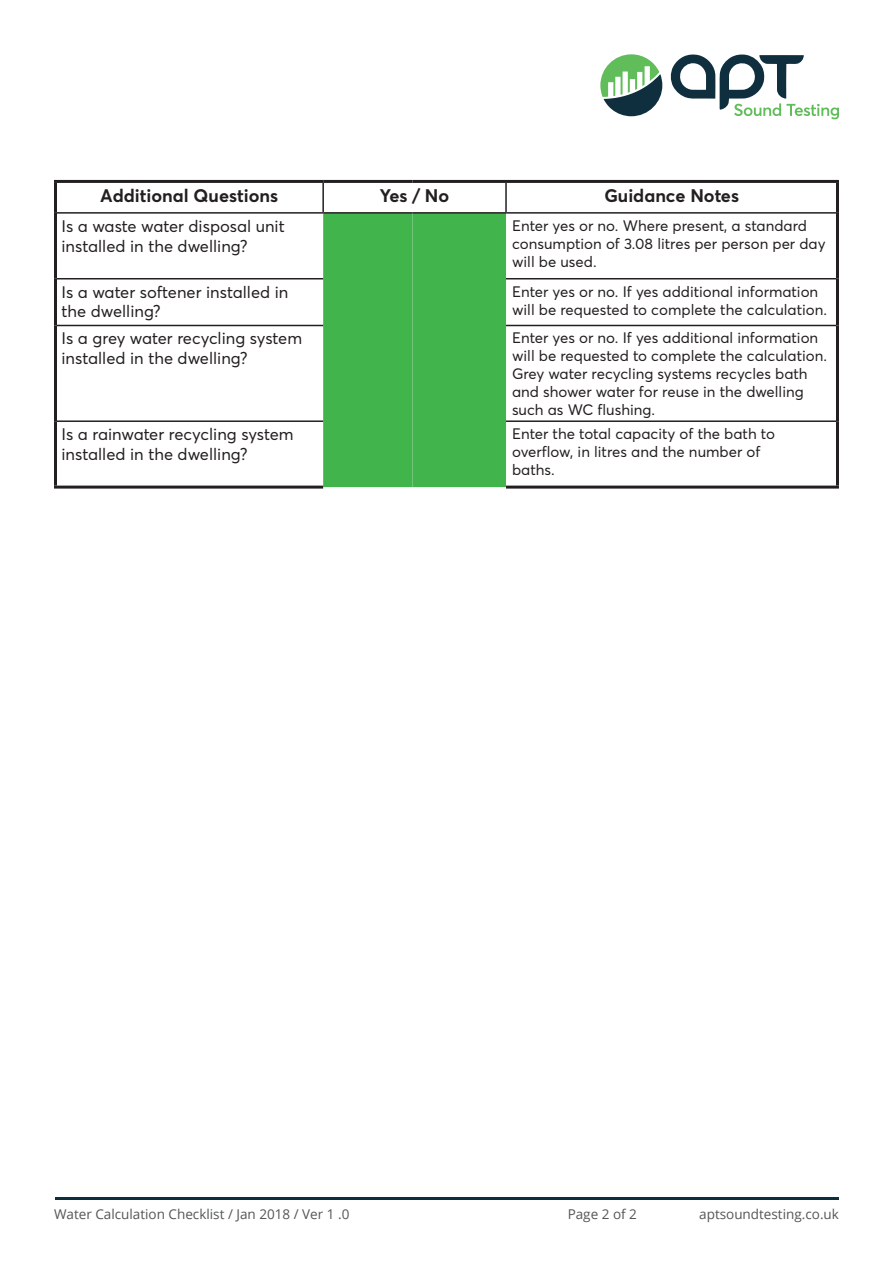
<style>
.page{position:relative;width:893px;height:1263px;background:#fff}
.page>*{position:absolute;margin:0;border:0;box-sizing:border-box;transform-origin:0 0}
.t1{font:700 18px "Averta";color:#231f20}
.t2{font:16.5px/19.8px "Averta";color:#231f20}
.t3{font:15px/18px "Averta";color:#231f20}
.t4{font:13.5px "Open Sans";color:#545555}
</style>
<div class="page">
<svg style="left:600px;top:54px;width:62px;height:62px"></svg>
<svg style="left:670px;top:54px;width:169px;height:65px"></svg>
<hr style="left:55px;top:1197px;width:783px;height:2px;background:#0e2e3e">
<div style="left:323px;top:214px;width:183px;height:273px;background:#42b44c"></div>
<hr style="left:54px;top:180px;width:269px;height:3px;background:#231f20">
<hr style="left:54px;top:183px;width:3px;height:30px;background:#231f20">
<hr style="left:323px;top:180px;width:89px;height:3px;background:#231f20">
<hr style="left:412px;top:180px;width:94px;height:3px;background:#231f20">
<hr style="left:506px;top:180px;width:333px;height:3px;background:#231f20">
<hr style="left:836px;top:183px;width:3px;height:30px;background:#231f20">
<hr style="left:54px;top:213px;width:3px;height:66px;background:#231f20">
<hr style="left:836px;top:213px;width:3px;height:66px;background:#231f20">
<hr style="left:54px;top:279px;width:3px;height:46px;background:#231f20">
<hr style="left:836px;top:279px;width:3px;height:46px;background:#231f20">
<hr style="left:54px;top:325px;width:3px;height:96px;background:#231f20">
<hr style="left:836px;top:325px;width:3px;height:96px;background:#231f20">
<hr style="left:54px;top:421px;width:3px;height:65px;background:#231f20">
<hr style="left:836px;top:421px;width:3px;height:65px;background:#231f20">
<hr style="left:54px;top:486px;width:269px;height:3px;background:#231f20">
<hr style="left:506px;top:486px;width:333px;height:3px;background:#231f20">
<hr style="left:322px;top:183px;width:2px;height:29px;background:#231f20">
<hr style="left:505px;top:183px;width:2px;height:29px;background:#231f20">
<hr style="left:57px;top:212px;width:266px;height:2px;background:#231f20">
<hr style="left:323px;top:212px;width:89px;height:2px;background:#231f20">
<hr style="left:412px;top:212px;width:94px;height:2px;background:#231f20">
<hr style="left:506px;top:212px;width:330px;height:2px;background:#231f20">
<hr style="left:57px;top:278px;width:266px;height:1px;background:#231f20">
<hr style="left:506px;top:278px;width:330px;height:1px;background:#231f20">
<hr style="left:57px;top:325px;width:266px;height:1px;background:#231f20">
<hr style="left:506px;top:325px;width:330px;height:1px;background:#231f20">
<hr style="left:57px;top:420px;width:266px;height:2px;background:#231f20">
<hr style="left:506px;top:420px;width:330px;height:2px;background:#231f20">
<p class="t1" style="left:100px;top:184px;width:179px">Additional Questions</p>
<p class="t1" style="left:380px;top:184px;width:71px">Yes / No</p>
<p class="t1" style="left:604px;top:184px;width:136px">Guidance Notes</p>
<p class="t2" style="left:61px;top:216px;width:225px">Is a waste water disposal unit installed in the dwelling?</p>
<p class="t3" style="left:512px;top:216px;width:315px">Enter yes or no. Where present, a standard consumption of 3.08 litres per person per day will be used.</p>
<p class="t2" style="left:61px;top:282px;width:228px">Is a water softener installed in the dwelling?</p>
<p class="t3" style="left:512px;top:282px;width:316px">Enter yes or no. If yes additional information will be requested to complete the calculation.</p>
<p class="t2" style="left:61px;top:329px;width:242px">Is a grey water recycling system installed in the dwelling?</p>
<p class="t3" style="left:512px;top:329px;width:316px">Enter yes or no. If yes additional information will be requested to complete the calculation.<br>Grey water recycling systems recycles bath and shower water for reuse in the dwelling such as WC flushing.</p>
<p class="t2" style="left:61px;top:424px;width:234px">Is a rainwater recycling system installed in the dwelling?</p>
<p class="t3" style="left:512px;top:425px;width:264px">Enter the total capacity of the bath to</p>
<p class="t3" style="left:512px;top:443px;width:250px">overflow, in litres and the number of</p>
<p class="t3" style="left:512px;top:461px;width:44px">baths.</p>
<p class="t4" style="left:54px;top:1205px;width:297px">Water Calculation Checklist / Jan 2018 / Ver 1 .0</p>
<p class="t4" style="left:567px;top:1205px;width:71px">Page 2 of 2</p>
<p class="t4" style="left:699px;top:1205px;width:141px">aptsoundtesting.co.uk</p>
</div>
